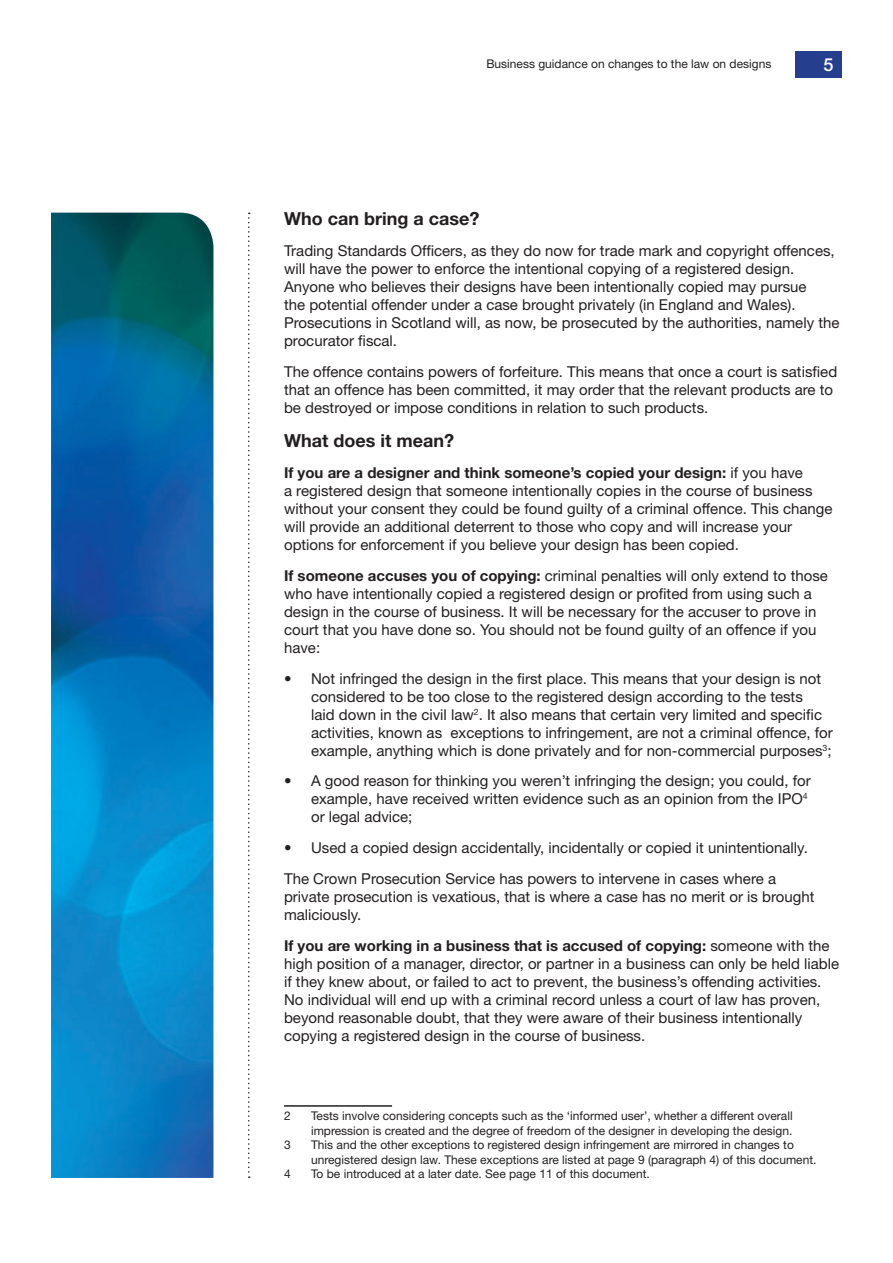
<style>
.page{position:relative;width:893px;height:1263px;background:#fff}
.page>*{position:absolute;margin:0;border:0;box-sizing:border-box;transform-origin:0 0}
.paragraph_title{font:700 18px "Helvetica Neue LT Std";color:#231f20}
.t1{font:500 18px "Helvetica Neue LT Std";color:#fff}
.body{font:15px/18px "Helvetica Neue LT Std";color:#231f20}
.footers{font:12px/14.4px "Helvetica Neue LT Std";color:#231f20}
.s1{font-weight:700}
</style>
<div class="page">
<div style="left:796px;top:51px;width:46px;height:26px;background:#253f8e"></div>
<svg style="left:248px;top:213px;width:2px;height:965px"></svg>
<img style="left:51px;top:213px;width:162px;height:965px">
<hr style="left:284px;top:1105px;width:108px;height:2px;background:#231f20">
<p class="footers" style="left:486px;top:57px;width:286px">Business guidance on changes to the law on designs</p>
<p class="t1" style="left:823px;top:53px;width:12px">5</p>
<p class="paragraph_title" style="left:284px;top:208px;width:197px">Who can bring a case?</p>
<p class="body" style="left:284px;top:242px;width:557px">Trading Standards Officers, as they do now for trade mark and copyright offences, will have the power to enforce the intentional copying of a registered design.<br>Anyone who believes their designs have been intentionally copied may pursue<br>the potential offender under a case brought privately (in England and Wales).<br>Prosecutions in Scotland will, as now, be prosecuted by the authorities, namely the procurator fiscal.</p>
<p class="body" style="left:284px;top:362px;width:555px">The offence contains powers of forfeiture. This means that once a court is satisfied that an offence has been committed, it may order that the relevant products are to be destroyed or impose conditions in relation to such products.</p>
<p class="paragraph_title" style="left:284px;top:430px;width:171px">What does it mean?</p>
<p class="body" style="left:284px;top:464px;width:550px"><span class="s1">If you are a designer and think someone’s copied your design:</span> if you have<br>a registered design that someone intentionally copies in the course of business without your consent they could be found guilty of a criminal offence. This change will provide an additional deterrent to those who copy and will increase your options for enforcement if you believe your design has been copied.</p>
<p class="body" style="left:284px;top:566px;width:545px"><span class="s1">If someone accuses you of copying:</span> criminal penalties will only extend to those who have intentionally copied a registered design or profited from using such a design in the course of business. It will be necessary for the accuser to prove in court that you have done so. You should not be found guilty of an offence if you have:</p>
<p class="body" style="left:311px;top:669px;width:523px;text-indent:-27px">• Not infringed the design in the first place. This means that your design is not considered to be too close to the registered design according to the tests<br>laid down in the civil law<sup>2</sup>. It also means that certain very limited and specific activities, known as exceptions to infringement, are not a criminal offence, for example, anything which is done privately and for non-commercial purposes<sup>3</sup>;</p>
<p class="body" style="left:311px;top:772px;width:501px;text-indent:-27px">• A good reason for thinking you weren’t infringing the design; you could, for example, have received written evidence such as an opinion from the IPO<sup>4 </sup>or legal advice;</p>
<p class="body" style="left:284px;top:839px;width:525px">• Used a copied design accidentally, incidentally or copied it unintentionally.</p>
<p class="body" style="left:284px;top:869px;width:532px">The Crown Prosecution Service has powers to intervene in cases where a private prosecution is vexatious, that is where a case has no merit or is brought maliciously.</p>
<p class="body" style="left:284px;top:936px;width:557px"><span class="s1">If you are working in a business that is accused of copying:</span> someone with the high position of a manager, director, or partner in a business can only be held liable if they knew about, or failed to act to prevent, the business’s offending activities.<br>No individual will end up with a criminal record unless a court of law has proven, beyond reasonable doubt, that they were aware of their business intentionally copying a registered design in the course of business.</p>
<p class="footers" style="left:284px;top:1109px;width:8px">2</p>
<p class="footers" style="left:311px;top:1109px;width:483px">Tests involve considering concepts such as the ‘informed user’, whether a different overall impression is created and the degree of freedom of the designer in developing the design.</p>
<p class="footers" style="left:284px;top:1137px;width:8px">3</p>
<p class="footers" style="left:311px;top:1137px;width:507px">This and the other exceptions to registered design infringement are mirrored in changes to unregistered design law. These exceptions are listed at page 9 (paragraph 4) of this document.</p>
<p class="footers" style="left:284px;top:1166px;width:8px">4</p>
<p class="footers" style="left:311px;top:1166px;width:340px">To be introduced at a later date. See page 11 of this document.</p>
</div>
